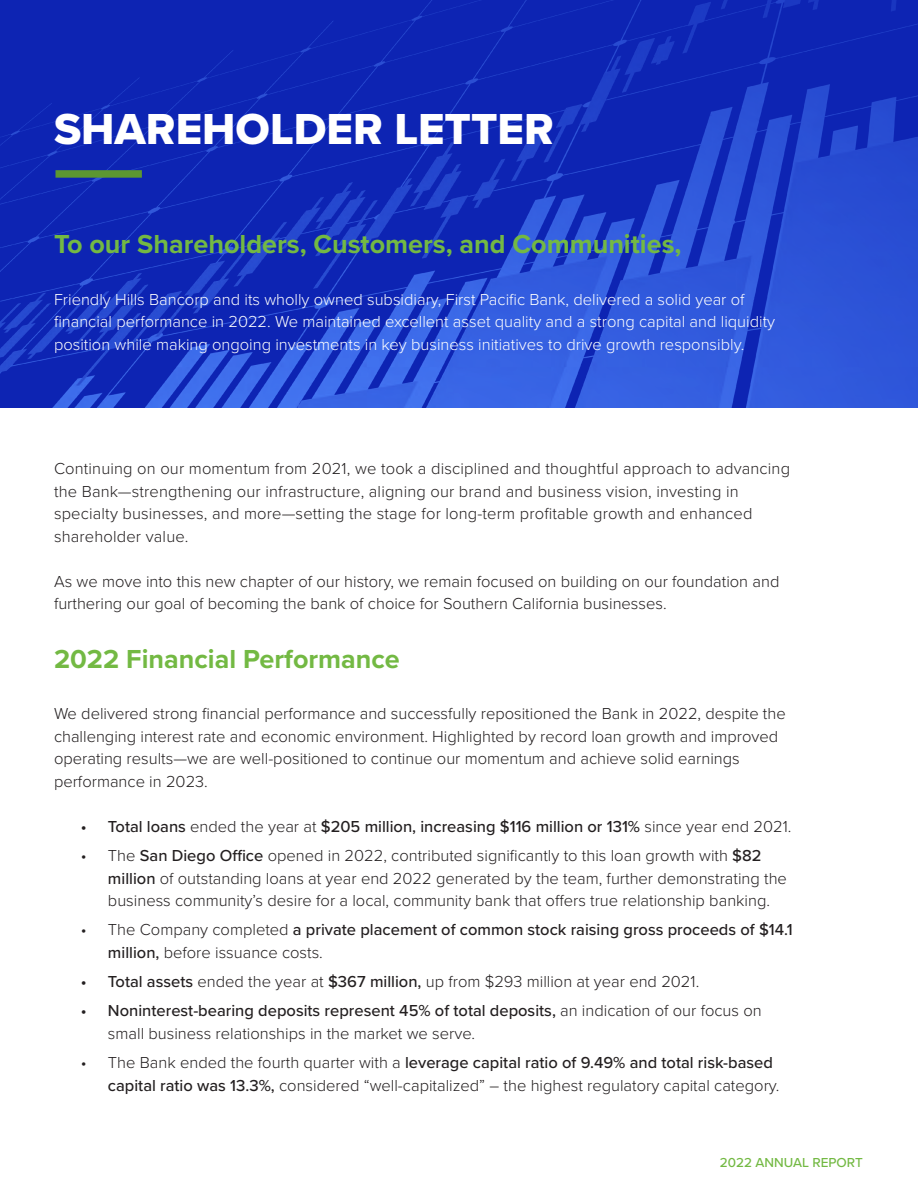
<style>
.page{position:relative;width:918px;height:1188px;background:#fff}
.page>*{position:absolute;margin:0;border:0;box-sizing:border-box;transform-origin:0 0}
.t1{font:45px "Proxima Nova Extrabld";color:#fff}
.t2{font:700 27px "Proxima Nova";color:#73b943}
.t3{font:300 16.5px/22.5px "Proxima Nova";color:#231f20}
.t4{font:300 16.5px/22.5px "Proxima Nova";color:#fff}
.t5{font:500 16.5px/22.5px "Proxima Nova";color:#231f20}
.t6{font:500 13.5px "Proxima Nova";color:#73b943}
.s1{font-weight:300}
.s2{font-weight:500}
</style>
<div class="page">
<img style="left:0;top:0;width:918px;height:407px">
<div style="left:56px;top:170px;width:86px;height:8px;background:#5c9731"></div>
<h1 class="t1" style="left:54px;top:95px;width:501px">SHAREHOLDER LETTER</h1>
<h2 class="t2" style="left:54px;top:224px;width:629px">To our Shareholders, Customers, and Communities,</h2>
<p class="t4" style="left:54px;top:287px;width:723px">Friendly Hills Bancorp and its wholly owned subsidiary, First Pacific Bank, delivered a solid year of financial performance in 2022. We maintained excellent asset quality and a strong capital and liquidity position while making ongoing investments in key business initiatives to drive growth responsibly.</p>
<p class="t3" style="left:54px;top:457px;width:738px">Continuing on our momentum from 2021, we took a disciplined and thoughtful approach to advancing the Bank—strengthening our infrastructure, aligning our brand and business vision, investing in specialty businesses, and more—setting the stage for long-term profitable growth and enhanced shareholder value.</p>
<p class="t3" style="left:54px;top:569px;width:727px">As we move into this new chapter of our history, we remain focused on building on our foundation and furthering our goal of becoming the bank of choice for Southern California businesses.</p>
<h2 class="t2" style="left:54px;top:639px;width:347px">2022 Financial Performance</h2>
<p class="t3" style="left:54px;top:702px;width:733px">We delivered strong financial performance and successfully repositioned the Bank in 2022, despite the challenging interest rate and economic environment. Highlighted by record loan growth and improved operating results—we are well-positioned to continue our momentum and achieve solid earnings performance in 2023.</p>
<p class="t5" style="left:81px;top:815px;width:712px">• Total loans <span class="s1">ended the year at</span> $205 million, increasing $116 million or 131% <span class="s1">since year end 2021.</span></p>
<p class="t3" style="left:108px;top:844px;width:681px;text-indent:-27px">• The <span class="s2">San Diego Office</span> opened in 2022, contributed significantly to this loan growth with <span class="s2">$82 million</span> of outstanding loans at year end 2022 generated by the team, further demonstrating the business community’s desire for a local, community bank that offers true relationship banking.</p>
<p class="t5" style="left:108px;top:918px;width:686px;text-indent:-27px"><span class="s1">• The Company completed</span> a private placement of common stock raising gross proceeds of $14.1 million, <span class="s1">before issuance costs.</span></p>
<p class="t3" style="left:81px;top:970px;width:620px"><span class="s2">• Total assets</span> ended the year at <span class="s2">$367 million,</span> up from $293 million at year end 2021.</p>
<p class="t3" style="left:108px;top:999px;width:655px;text-indent:-27px"><span class="s2">• Noninterest-bearing deposits represent 45% of total deposits,</span> an indication of our focus on small business relationships in the market we serve.</p>
<p class="t3" style="left:108px;top:1051px;width:673px;text-indent:-27px">• The Bank ended the fourth quarter with a <span class="s2">leverage capital ratio of 9.49% and total risk-based capital ratio was 13.3%,</span> considered “well-capitalized” – the highest regulatory capital category.</p>
<p class="t6" style="left:720px;top:1152px;width:144px">2022 ANNUAL REPORT</p>
</div>
